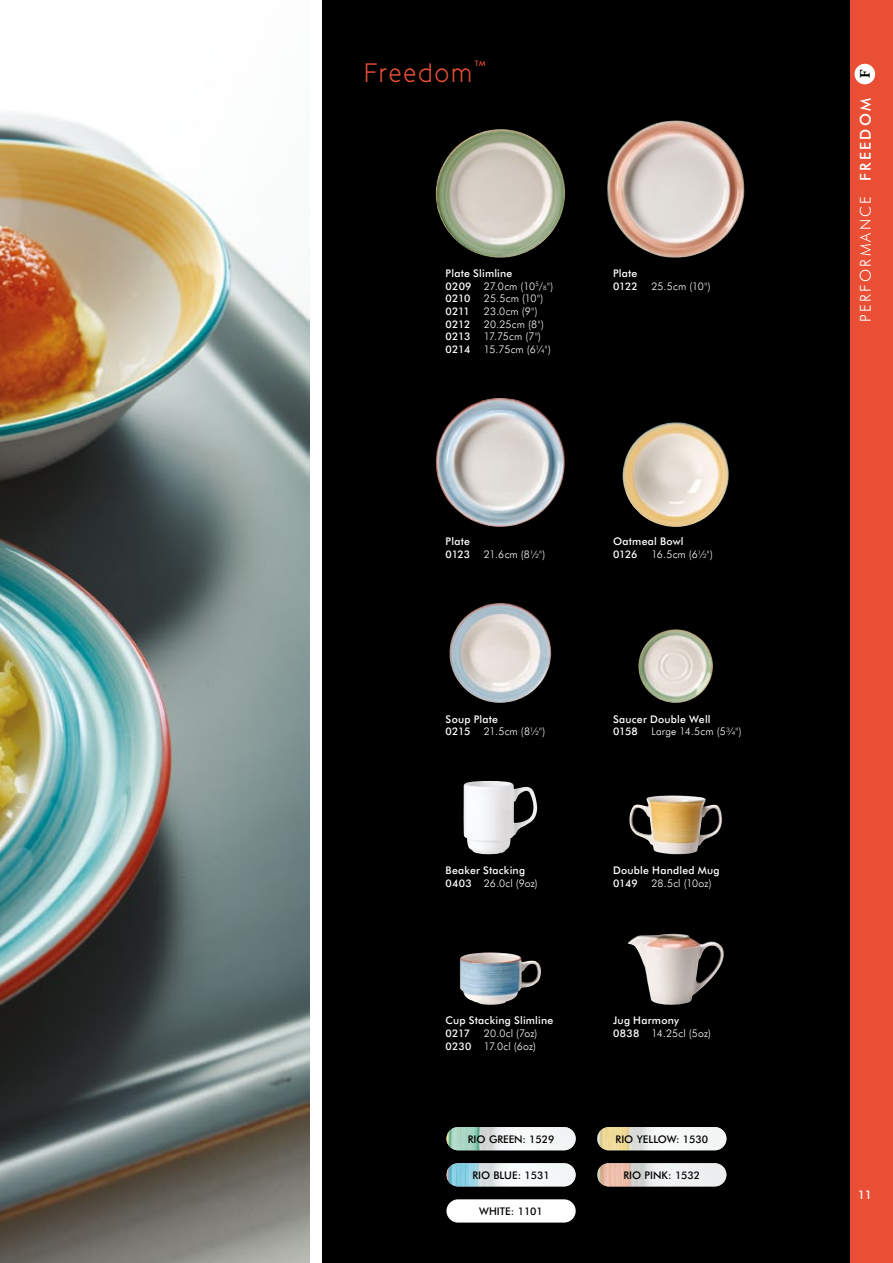
<style>
.page{position:relative;width:893px;height:1263px;background:#fff}
.page>*{position:absolute;margin:0;border:0;box-sizing:border-box;transform-origin:0 0}
.t1{font:27px "New Cicle Semi";letter-spacing:.095em;color:#e94f35}
.t2{font:300 15px "Futura BT";letter-spacing:.15em;color:#fff}
.t3{font:600 14.55px "Baskerville";color:#000}
.t4{font:500 12px "Futura BT";color:#fff}
.t5{font:500 10.5px/12.6px "Futura BT";letter-spacing:.02em;color:#fff}
.t6{font:300 10.5px/12.6px "Futura BT";letter-spacing:.01em;color:#fff;text-align:right}
.t7{font:500 10.5px "Futura BT";letter-spacing:-.005em;color:#000}
.t8{font:500 7.5px "Futura BT";color:#e94f35}
.s1{font-weight:300}
.s2{font-weight:300;font-size:6.15px}
.s3{font-weight:500}
</style>
<div class="page">
<div style="left:322px;top:0;width:571px;height:1263px;background:#000"></div>
<img style="left:0;top:113px;width:310px;height:1150px">
<img style="left:436px;top:129px;width:130px;height:129px">
<img style="left:435px;top:398px;width:130px;height:129px">
<img style="left:607px;top:121px;width:137px;height:137px">
<img style="left:622px;top:422px;width:107px;height:105px">
<img style="left:638px;top:629px;width:75px;height:74px">
<img style="left:449px;top:603px;width:102px;height:100px">
<img style="left:628px;top:933px;width:96px;height:72px">
<img style="left:460px;top:952px;width:81px;height:53px">
<img style="left:629px;top:795px;width:93px;height:59px">
<img style="left:463px;top:781px;width:74px;height:73px">
<img style="left:447px;top:1163px;width:129px;height:23px">
<img style="left:598px;top:1163px;width:128px;height:23px">
<img style="left:446px;top:1127px;width:130px;height:23px">
<img style="left:597px;top:1127px;width:129px;height:23px">
<svg style="left:446px;top:1199px;width:130px;height:23px;background:#f0f0f0"></svg>
<div style="left:850px;top:0;width:43px;height:1263px;background:#e94f35"></div>
<div style="left:854px;top:64px;width:21px;height:20px;background:#fff;border-radius:50%"></div>
<p class="t8" style="left:475px;top:59px;width:13px">TM</p>
<h1 class="t1" style="left:365px;top:59px;width:108px">Freedom</h1>
<p class="t5" style="left:446px;top:267px;width:109px">Plate Slimline<br>0209 <span class="s1">27.0cm (10</span><sup>5</sup><span class="s1">/</span><span class="s2">8</span><span class="s1">")<br></span>0210</p>
<p class="t6" style="left:484px;top:292px;width:61px">25.5cm (10")</p>
<p class="t5" style="left:446px;top:305px;width:26px">0211</p>
<p class="t6" style="left:484px;top:305px;width:55px">23.0cm (9")</p>
<p class="t5" style="left:446px;top:317px;width:26px">0212</p>
<p class="t6" style="left:484px;top:317px;width:61px">20.25cm (8")</p>
<p class="t5" style="left:446px;top:330px;width:26px">0213</p>
<p class="t6" style="left:484px;top:330px;width:59px">17.75cm (7")</p>
<p class="t5" style="left:446px;top:343px;width:26px">0214</p>
<p class="t6" style="left:484px;top:343px;width:69px">15.75cm (6¼")</p>
<p class="t5" style="left:613px;top:267px;width:26px">Plate<br>0122</p>
<p class="t6" style="left:651px;top:280px;width:61px">25.5cm (10")</p>
<p class="t5" style="left:446px;top:535px;width:26px">Plate<br>0123</p>
<p class="t6" style="left:484px;top:547px;width:63px">21.6cm (8½")</p>
<p class="t5" style="left:613px;top:535px;width:72px">Oatmeal Bowl<br>0126</p>
<p class="t6" style="left:651px;top:547px;width:63px">16.5cm (6½")</p>
<p class="t5" style="left:446px;top:712px;width:54px">Soup Plate<br>0215</p>
<p class="t6" style="left:484px;top:725px;width:63px">21.5cm (8½")</p>
<p class="t5" style="left:613px;top:712px;width:99px">Saucer Double Well<br>0158</p>
<p class="t6" style="left:651px;top:725px;width:92px">Large 14.5cm (5¾")</p>
<p class="t5" style="left:446px;top:864px;width:94px">Beaker Stacking<br>0403 <span class="s1">26.0cl (9oz)</span></p>
<p class="t5" style="left:613px;top:864px;width:108px">Double Handled Mug<br>0149</p>
<p class="t6" style="left:651px;top:877px;width:62px">28.5cl (10oz)</p>
<p class="t5" style="left:446px;top:1014px;width:109px">Cup Stacking Slimline<br>0217</p>
<p class="t6" style="left:446px;top:1027px;width:93px">20.0cl (7oz)<br><span class="s3">0230</span> 17.0cl (6oz)</p>
<p class="t5" style="left:613px;top:1014px;width:100px">Jug Harmony<br>0838 <span class="s1">14.25cl (5oz)</span></p>
<p class="t7" style="left:468px;top:1132px;width:88px">RIO GREEN: 1529</p>
<p class="t7" style="left:616px;top:1132px;width:94px">RIO YELLOW: 1530</p>
<p class="t7" style="left:472px;top:1169px;width:79px">RIO BLUE: 1531</p>
<p class="t7" style="left:623px;top:1169px;width:78px">RIO PINK: 1532</p>
<p class="t7" style="left:479px;top:1205px;width:65px">WHITE: 1101</p>
<h3 class="t3" style="left:855px;top:78px;width:10px;rotate:-90deg">F</h3>
<h2 class="t2" style="left:856px;top:322px;width:225px;rotate:-90deg">PERFORMANCE <span class="s3">FREEDOM</span></h2>
<p class="t4" style="left:858px;top:1187px;width:16px">11</p>
</div>
